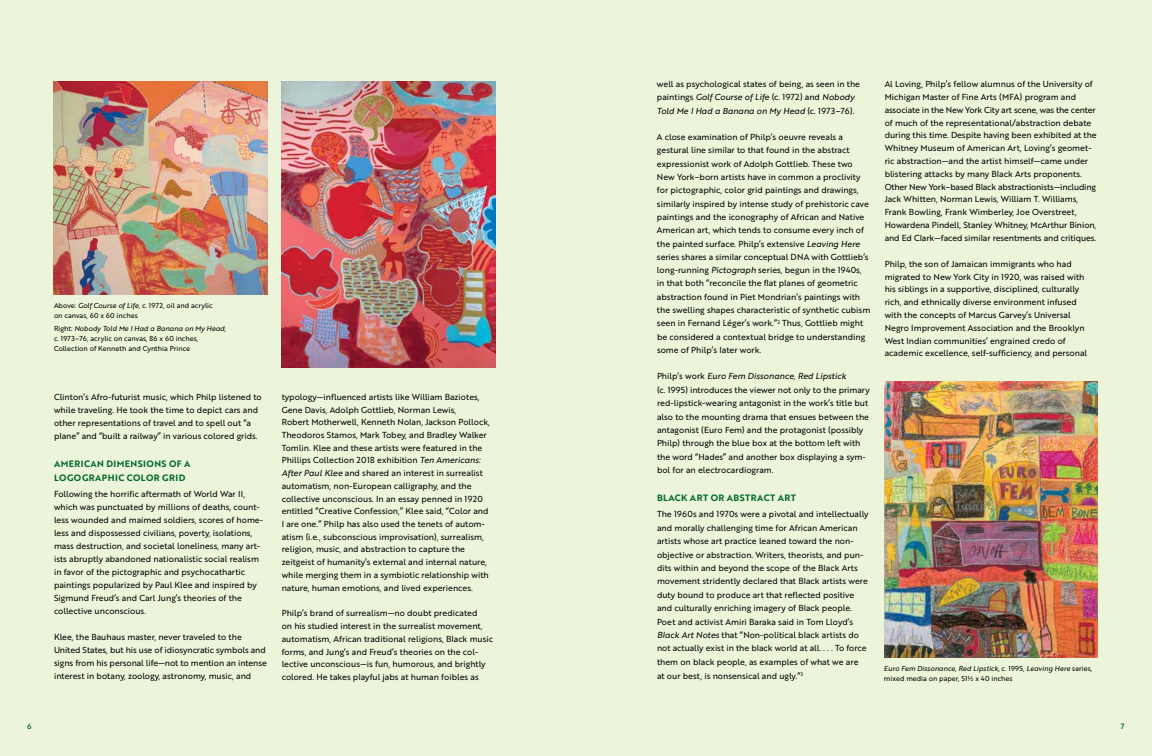
<style>
.page{position:relative;width:1152px;height:756px;background:#fff}
.page>*{position:absolute;margin:0;border:0;box-sizing:border-box;transform-origin:0 0}
.t1{font:9px/14px "Brother 1816 Bold";letter-spacing:.05em;color:#00692b}
.t2{font:8.5px/13.4px "Brother 1816 Regular";color:#000}
.t3{font:7.5px "Brother 1816 Medium";color:#00692b}
.t4{font:7px/10px "Brother 1816 Regular";color:#000}
.s1{font-family:"Brother 1816 Regular Italic"}
</style>
<div class="page">
<div style="left:0;top:0;width:576px;height:756px;background:#ecf5d9"></div>
<div style="left:576px;top:0;width:576px;height:756px;background:#ecf5d9"></div>
<img style="left:54px;top:81px;width:213px;height:214px">
<img style="left:282px;top:81px;width:213px;height:286px">
<img style="left:884px;top:382px;width:214px;height:276px">
<p class="t4" style="left:54px;top:300px;width:160px">Above: <span class="s1">Golf Course of Life</span>, c. 1972, oil and acrylic on canvas, 60 x 60 inches</p>
<p class="t4" style="left:54px;top:323px;width:174px">Right: <span class="s1">Nobody Told Me I Had a Banana on My Head</span>, c. 1973–76, acrylic on canvas, 86 x 60 inches,<br>Collection of Kenneth and Cynthia Prince</p>
<p class="t2" style="left:54px;top:390px;width:209px;line-height:13px">Clinton’s Afro-futurist music, which Philp listened to while traveling. He took the time to depict cars and other representations of travel and to spell out “a plane” and “built a railway” in various colored grids.</p>
<h3 class="t1" style="left:54px;top:456px;width:138px">AMERICAN DIMENSIONS OF A<br>LOGOGRAPHIC COLOR GRID</h3>
<p class="t2" style="left:54px;top:487px;width:211px;line-height:13px">Following the horrific aftermath of World War II, which was punctuated by millions of deaths, count&shy;less wounded and maimed soldiers, scores of home&shy;less and dispossessed civilians, poverty, isolations, mass destruction, and societal loneliness, many art&shy;ists abruptly abandoned nationalistic social realism in favor of the pictographic and psychocathartic paintings popularized by Paul Klee and inspired by Sigmund Freud’s and Carl Jung’s theories of the collective unconscious.</p>
<p class="t2" style="left:54px;top:630px;width:214px;line-height:13.1px">Klee, the Bauhaus master, never traveled to the United States, but his use of idiosyncratic symbols and signs from his personal life—not to mention an intense interest in botany, zoology, astronomy, music, and</p>
<p class="t2" style="left:282px;top:390px;width:210px;line-height:12.7px">typology—influenced artists like William Baziotes, Gene Davis, Adolph Gottlieb, Norman Lewis,<br>Robert Motherwell, Kenneth Nolan, Jackson Pollock, Theodoros Stamos, Mark Tobey, and Bradley Walker Tomlin. Klee and these artists were featured in the Phillips Collection 2018 exhibition <span class="s1">Ten Americans:<br>After Paul Klee</span> and shared an interest in surrealist automatism, non-European calligraphy, and the collective unconscious. In an essay penned in 1920 entitled “Creative Confession,” Klee said, “Color and I are one.” Philp has also used the tenets of autom&shy;atism (i.e., subconscious improvisation), surrealism, religion, music, and abstraction to capture the zeitgeist of humanity’s external and internal nature, while merging them in a symbiotic relationship with nature, human emotions, and lived experiences.</p>
<p class="t2" style="left:282px;top:607px;width:213px;line-height:12.7px">Philp’s brand of surrealism—no doubt predicated<br>on his studied interest in the surrealist movement, automatism, African traditional religions, Black music forms, and Jung’s and Freud’s theories on the col&shy;lective unconscious—is fun, humorous, and brightly colored. He takes playful jabs at human foibles as</p>
<p class="t2" style="left:657px;top:77px;width:205px">well as psychological states of being, as seen in the paintings <span class="s1">Golf Course of Life</span> (c. 1972) and <span class="s1">Nobody<br>Told Me I Had a Banana on My Head</span> (c. 1973–76).</p>
<p class="t2" style="left:657px;top:130px;width:215px">A close examination of Philp’s oeuvre reveals a gestural line similar to that found in the abstract expressionist work of Adolph Gottlieb. These two New York–born artists have in common a proclivity for pictographic, color grid paintings and drawings, similarly inspired by intense study of prehistoric cave paintings and the iconography of African and Native American art, which tends to consume every inch of the painted surface. Philp’s extensive <span class="s1">Leaving Here </span>series shares a similar conceptual DNA with Gottlieb’s long-running <span class="s1">Pictograph</span> series, begun in the 1940s, in that both “reconcile the flat planes of geometric abstraction found in Piet Mondrian’s paintings with the swelling shapes characteristic of synthetic cubism seen in Fernand Léger’s work.”<sup>2</sup> Thus, Gottlieb might be considered a contextual bridge to understanding some of Philp’s later work.</p>
<p class="t2" style="left:657px;top:369px;width:214px">Philp’s work <span class="s1">Euro Fem Dissonance, Red Lipstick<br></span>(c. 1995) introduces the viewer not only to the primary red-lipstick-wearing antagonist in the work’s title but also to the mounting drama that ensues between the antagonist (Euro Fem) and the protagonist (possibly Philp) through the blue box at the bottom left with the word “Hades” and another box displaying a sym&shy;bol for an electrocardiogram.</p>
<h3 class="t1" style="left:657px;top:491px;width:140px">BLACK ART OR ABSTRACT ART</h3>
<p class="t2" style="left:657px;top:507px;width:213px">The 1960s and 1970s were a pivotal and intellectually and morally challenging time for African American artists whose art practice leaned toward the non&shy;objective or abstraction. Writers, theorists, and pun&shy;dits within and beyond the scope of the Black Arts movement stridently declared that Black artists were duty bound to produce art that reflected positive and culturally enriching imagery of Black people.<br>Poet and activist Amiri Baraka said in Tom Lloyd’s <span class="s1">Black Art Notes</span> that “Non-political black artists do not actually exist in the black world at all. . . . To force them on black people, as examples of what we are<br>at our best, is nonsensical and ugly.”<sup>3</sup></p>
<p class="t2" style="left:885px;top:77px;width:214px;line-height:12.8px">Al Loving, Philp’s fellow alumnus of the University of Michigan Master of Fine Arts (MFA) program and associate in the New York City art scene, was the center of much of the representational/abstraction debate during this time. Despite having been exhibited at the Whitney Museum of American Art, Loving’s geomet&shy;ric abstraction—and the artist himself—came under blistering attacks by many Black Arts proponents.<br>Other New York–based Black abstractionists—including Jack Whitten, Norman Lewis, William T. Williams, Frank Bowling, Frank Wimberley, Joe Overstreet, Howardena Pindell, Stanley Whitney, McArthur Binion, and Ed Clark—faced similar resentments and critiques.</p>
<p class="t2" style="left:885px;top:257px;width:204px;line-height:12.8px">Philp, the son of Jamaican immigrants who had migrated to New York City in 1920, was raised with his siblings in a supportive, disciplined, culturally rich, and ethnically diverse environment infused with the concepts of Marcus Garvey’s Universal Negro Improvement Association and the Brooklyn West Indian communities’ engrained credo of academic excellence, self-sufficiency, and personal</p>
<p class="t4" style="left:884px;top:663px;width:210px"><span class="s1">Euro Fem Dissonance, Red Lipstick</span>, c. 1995, <span class="s1">Leaving Here</span> series, mixed media on paper, 51½ x 40 inches</p>
<p class="t3" style="left:27px;top:721px;width:6px">6</p>
<p class="t3" style="left:1121px;top:721px;width:5px">7</p>
</div>
